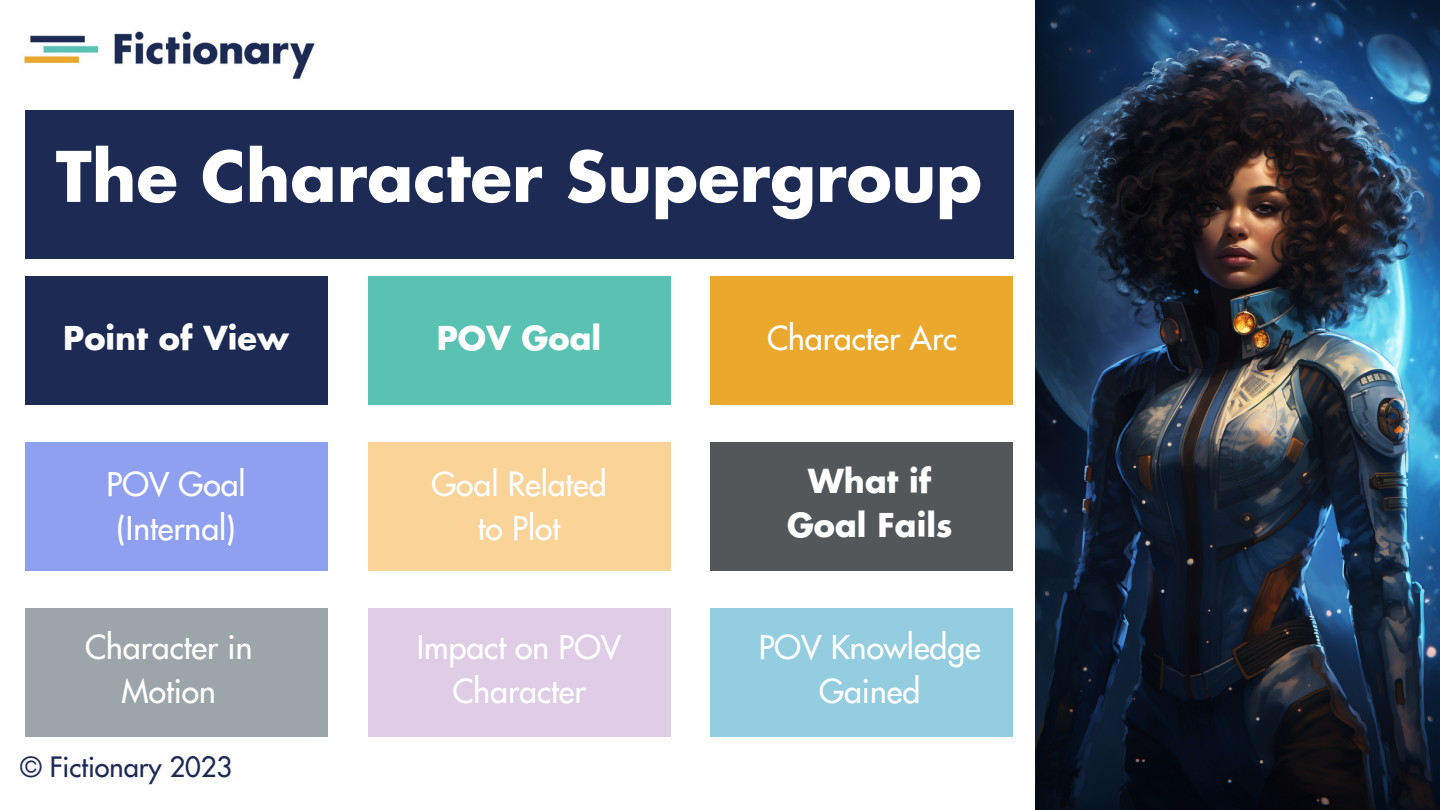
<style>
.page{position:relative;width:1440px;height:810px;background:#fff}
.page>*{position:absolute;margin:0;border:0;box-sizing:border-box;transform-origin:0 0}
.t1{font:700 67.7px "Futura Std";color:#fff}
.t2{font:500 32px "Futura Std";color:#fff}
.t3{font:700 32px "Futura Std";color:#fff}
.t4{font:500 27.1px "Futura Std";color:#1d2b54}
</style>
<div class="page">
<img style="left:23px;top:31px;width:292px;height:48px">
<div style="left:25px;top:110px;width:988px;height:149px;background:#1d2b54"></div>
<img style="left:1035px;top:0;width:405px;height:810px">
<div style="left:25px;top:277px;width:302px;height:128px;background:#1d2b54"></div>
<div style="left:368px;top:277px;width:302px;height:128px;background:#5ac2b3"></div>
<div style="left:711px;top:277px;width:302px;height:128px;background:#eaa82d"></div>
<div style="left:25px;top:443px;width:302px;height:128px;background:#90a0f0"></div>
<div style="left:368px;top:443px;width:302px;height:128px;background:#f9d397"></div>
<div style="left:368px;top:608px;width:302px;height:128px;background:#dfcde5"></div>
<div style="left:25px;top:608px;width:302px;height:128px;background:#9ca6aa"></div>
<div style="left:711px;top:443px;width:302px;height:128px;background:#54575a"></div>
<div style="left:711px;top:608px;width:302px;height:128px;background:#94cce0"></div>
<p class="t1" style="left:56px;top:150px;width:928px">The Character Supergroup</p>
<p class="t3" style="left:63px;top:325px;width:227px">Point of View</p>
<p class="t3" style="left:437px;top:325px;width:166px">POV Goal</p>
<p class="t2" style="left:767px;top:325px;width:192px">Character Arc</p>
<p class="t2" style="left:107px;top:471px;width:141px">POV Goal</p>
<p class="t2" style="left:117px;top:515px;width:120px">(Internal)</p>
<p class="t2" style="left:85px;top:634px;width:169px">Character in</p>
<p class="t2" style="left:122px;top:679px;width:96px">Motion</p>
<p class="t4" style="left:20px;top:756px;width:213px">© Fictionary 2023</p>
<p class="t2" style="left:431px;top:471px;width:177px">Goal Related</p>
<p class="t2" style="left:478px;top:515px;width:84px">to Plot</p>
<p class="t2" style="left:417px;top:634px;width:206px">Impact on POV</p>
<p class="t2" style="left:452px;top:679px;width:135px">Character</p>
<p class="t3" style="left:808px;top:469px;width:125px">What if</p>
<p class="t3" style="left:787px;top:513px;width:167px">Goal Fails</p>
<p class="t2" style="left:759px;top:634px;width:224px">POV Knowledge</p>
<p class="t2" style="left:819px;top:679px;width:103px">Gained</p>
</div>
